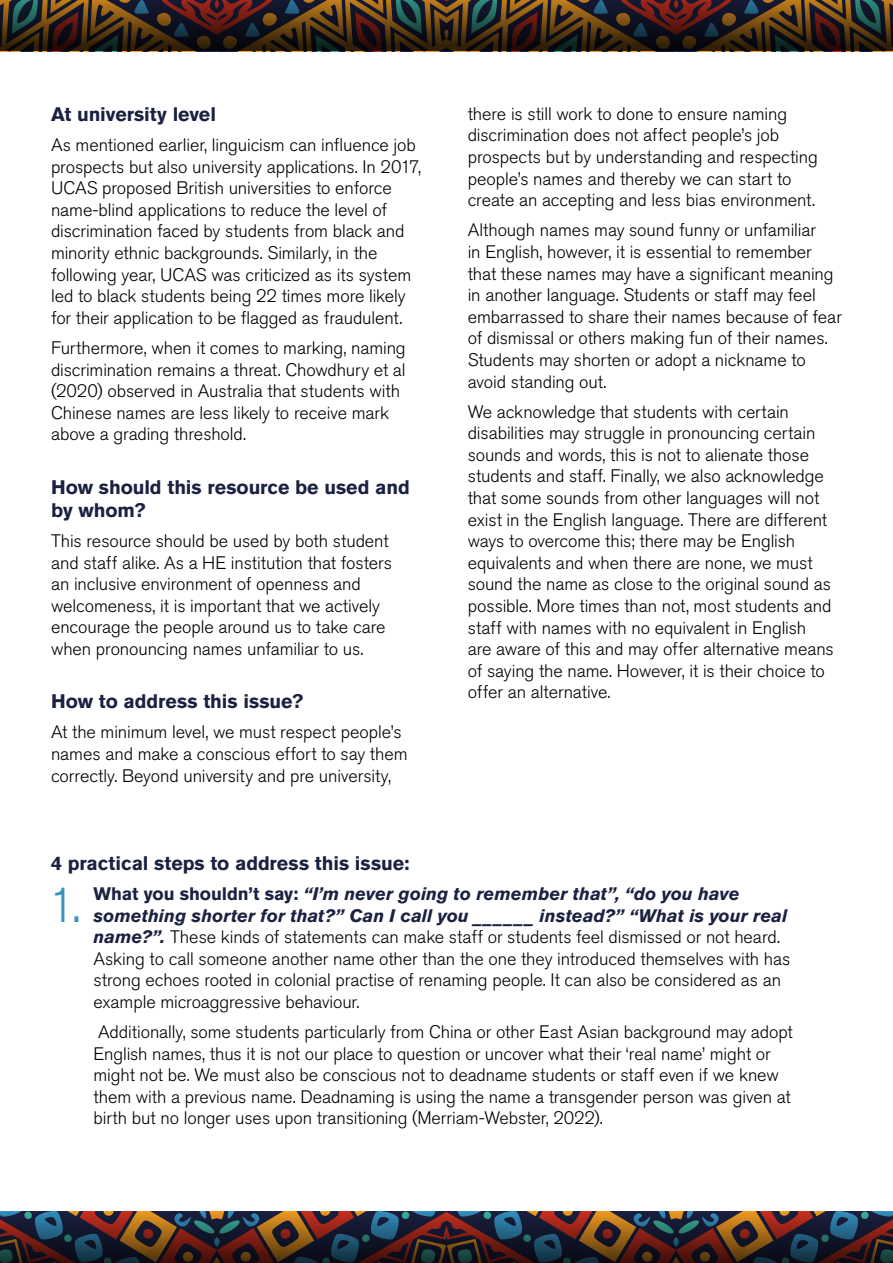
<style>
.page{position:relative;width:893px;height:1263px;background:#fff}
.page>*{position:absolute;margin:0;border:0;box-sizing:border-box;transform-origin:0 0}
.t1{font:300 48.6px "Akzidenz Grotesk Pro";color:#3692c3}
.t2{font:700 19.5px/23.4px "Akzidenz Grotesk Pro";letter-spacing:-.005em;color:#1b2141}
.t3{font:300 18px/21.6px "Akzidenz Grotesk Pro";letter-spacing:-.005em;color:#000}
.s1{font-weight:700;color:#1b2141}
.s2{font-weight:700;font-style:italic;color:#1b2141}
</style>
<div class="page">
<svg style="left:0;top:1212px;width:893px;height:51px;background:#3d2d2e"></svg>
<svg style="left:0;top:0;width:893px;height:51px;background:#38271b"></svg>
<p class="t2" style="left:51px;top:102px;width:166px">At university level</p>
<p class="t3" style="left:51px;top:134px;width:371px">As mentioned earlier, linguicism can influence job prospects but also university applications. In 2017, UCAS proposed British universities to enforce name-blind applications to reduce the level of discrimination faced by students from black and minority ethnic backgrounds. Similarly, in the following year, UCAS was criticized as its system led to black students being 22 times more likely for their application to be flagged as fraudulent.</p>
<p class="t3" style="left:51px;top:337px;width:356px">Furthermore, when it comes to marking, naming discrimination remains a threat. Chowdhury et al (2020) observed in Australia that students with Chinese names are less likely to receive mark above a grading threshold.</p>
<p class="t2" style="left:51px;top:475px;width:360px">How should this resource be used and by whom?</p>
<p class="t3" style="left:51px;top:530px;width:343px">This resource should be used by both student and staff alike. As a HE institution that fosters an inclusive environment of openness and welcomeness, it is important that we actively encourage the people around us to take care when pronouncing names unfamiliar to us.</p>
<p class="t2" style="left:51px;top:689px;width:254px">How to address this issue?</p>
<p class="t3" style="left:51px;top:721px;width:358px">At the minimum level, we must respect people’s names and make a conscious effort to say them correctly. Beyond university and pre university,</p>
<p class="t3" style="left:468px;top:103px;width:352px">there is still work to done to ensure naming discrimination does not affect people’s job prospects but by understanding and respecting people’s names and thereby we can start to create an accepting and less bias environment.</p>
<p class="t3" style="left:468px;top:219px;width:376px">Although names may sound funny or unfamiliar<br>in English, however, it is essential to remember that these names may have a significant meaning in another language. Students or staff may feel embarrassed to share their names because of fear of dismissal or others making fun of their names.<br>Students may shorten or adopt a nickname to avoid standing out.</p>
<p class="t3" style="left:468px;top:401px;width:368px">We acknowledge that students with certain disabilities may struggle in pronouncing certain sounds and words, this is not to alienate those students and staff. Finally, we also acknowledge that some sounds from other languages will not exist in the English language. There are different ways to overcome this; there may be English equivalents and when there are none, we must sound the name as close to the original sound as possible. More times than not, most students and staff with names with no equivalent in English are aware of this and may offer alternative means of saying the name. However, it is their choice to offer an alternative.</p>
<p class="t2" style="left:51px;top:851px;width:360px">4 practical steps to address this issue:</p>
<h1 class="t1" style="left:47px;top:873px;width:35px">1.</h1>
<p class="t3" style="left:94px;top:883px;width:698px"><span class="s1">What you shouldn’t say:</span> <span class="s2">“I’m never going to remember that”, “do you have something shorter for that?” Can I call you ______ instead?” “What is your real name?”.</span> These kinds of statements can make staff or students feel dismissed or not heard.<br>Asking to call someone another name other than the one they introduced themselves with has strong echoes rooted in colonial practise of renaming people. It can also be considered as an example microaggressive behaviour.</p>
<p class="t3" style="left:94px;top:1021px;width:701px">Additionally, some students particularly from China or other East Asian background may adopt English names, thus it is not our place to question or uncover what their ‘real name’ might or might not be. We must also be conscious not to deadname students or staff even if we knew them with a previous name. Deadnaming is using the name a transgender person was given at birth but no longer uses upon transitioning (Merriam-Webster, 2022).</p>
</div>
